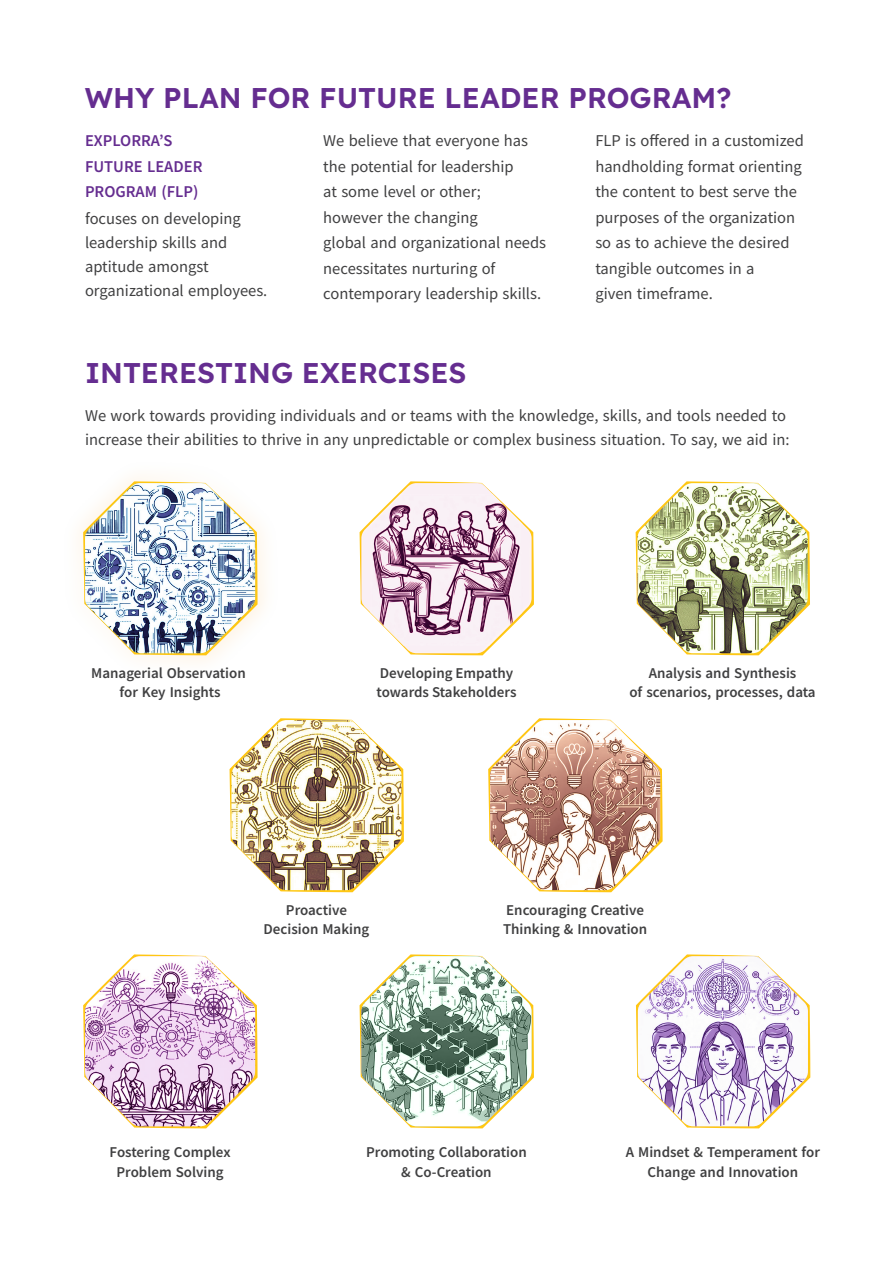
<style>
.page{position:relative;width:893px;height:1263px;background:#fff}
.page>*{position:absolute;margin:0;border:0;box-sizing:border-box;transform-origin:0 0}
.t1{font:600 28.5px "Lexend";color:#652d90}
.t2{font:16.5px/25.5px "Source Sans Pro";color:#404041}
.t3{font:600 16.5px/25.5px "Source Sans Pro";color:#652d90}
.t4{font:600 15px/19.5px "Source Sans Pro";color:#404041;text-align:center}
</style>
<div class="page">
<svg style="left:83px;top:481px;width:175px;height:174px"></svg>
<svg style="left:360px;top:481px;width:174px;height:174px"></svg>
<svg style="left:636px;top:481px;width:174px;height:174px"></svg>
<svg style="left:488px;top:718px;width:175px;height:174px"></svg>
<svg style="left:230px;top:718px;width:174px;height:174px"></svg>
<svg style="left:83px;top:954px;width:175px;height:174px"></svg>
<svg style="left:360px;top:954px;width:174px;height:174px"></svg>
<svg style="left:636px;top:954px;width:174px;height:174px"></svg>
<h1 class="t1" style="left:85px;top:78px;width:648px">WHY PLAN FOR FUTURE LEADER PROGRAM?</h1>
<p class="t3" style="left:85px;top:128px;width:119px">EXPLORRAʼS<br>FUTURE LEADER<br>PROGRAM (FLP)</p>
<p class="t2" style="left:85px;top:207px;width:184px;line-height:24px">focuses on developing leadership skills and aptitude amongst organizational employees.</p>
<p class="t2" style="left:323px;top:128px;width:224px">We believe that everyone has the potential for leadership<br>at some level or other;<br>however the changing<br>global and organizational needs necessitates nurturing of contemporary leadership skills.</p>
<h1 class="t1" style="left:85px;top:353px;width:383px">INTERESTING EXERCISES</h1>
<p class="t2" style="left:595px;top:128px;width:210px">FLP is offered in a customized handholding format orienting the content to best serve the purposes of the organization so as to achieve the desired tangible outcomes in a<br>given timeframe.</p>
<p class="t2" style="left:85px;top:403px;width:706px;line-height:24px">We work towards providing individuals and or teams with the knowledge, skills, and tools needed to increase their abilities to thrive in any unpredictable or complex business situation. To say, we aid in:</p>
<p class="t4" style="left:91px;top:663px;width:156px">Managerial Observation for Key Insights</p>
<p class="t4" style="left:377px;top:663px;width:141px;text-align:left">Developing Empathy towards Stakeholders</p>
<p class="t4" style="left:629px;top:663px;width:188px">Analysis and Synthesis<br>of scenarios, processes, data</p>
<p class="t4" style="left:264px;top:900px;width:107px">Proactive<br>Decision Making</p>
<p class="t4" style="left:503px;top:900px;width:146px;text-align:left">Encouraging Creative<br>Thinking &amp; Innovation</p>
<p class="t4" style="left:110px;top:1142px;width:122px">Fostering Complex<br>Problem Solving</p>
<p class="t4" style="left:366px;top:1142px;width:162px">Promoting Collaboration &amp; Co-Creation</p>
<p class="t4" style="left:626px;top:1142px;width:196px">A Mindset &amp; Temperament for<br>Change and Innovation</p>
</div>
